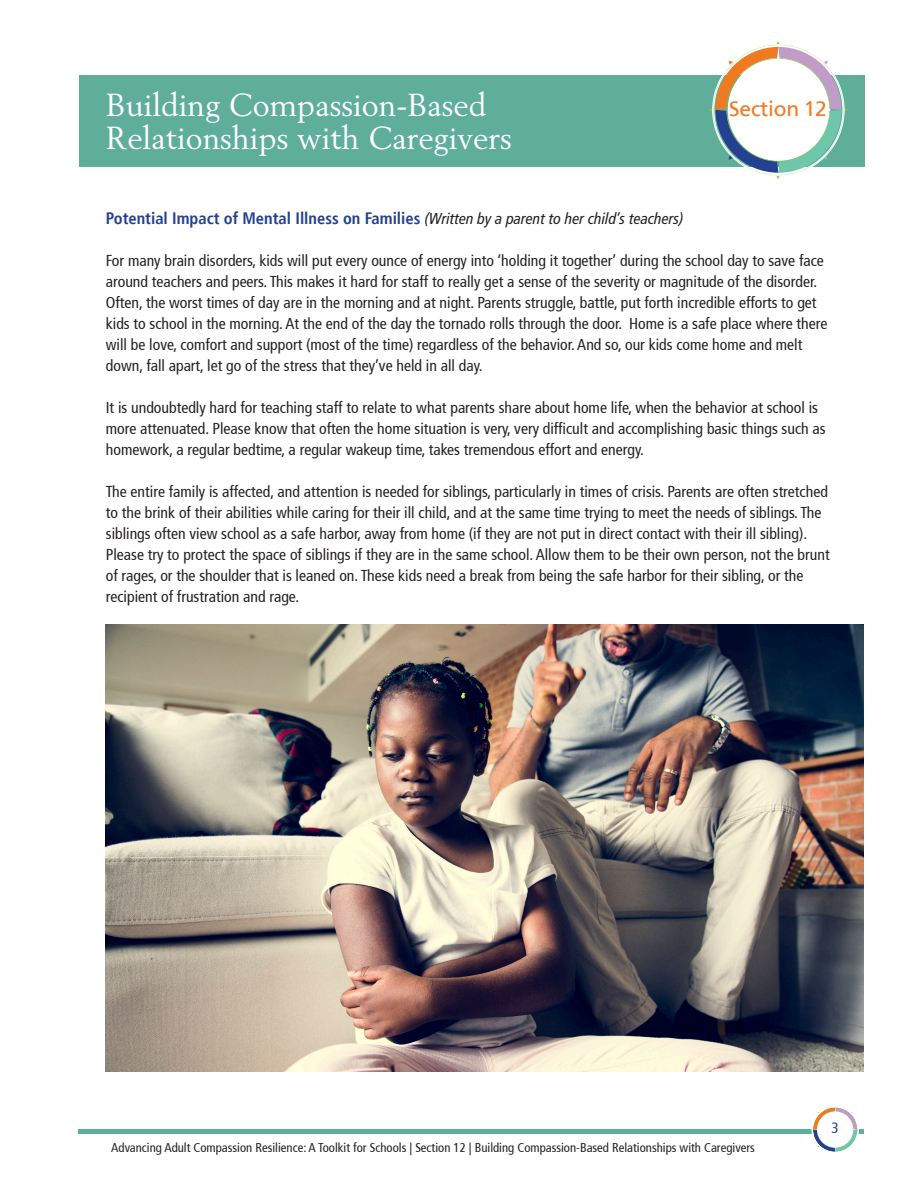
<style>
.page{position:relative;width:918px;height:1188px;background:#fff}
.page>*{position:absolute;margin:0;border:0;box-sizing:border-box;transform-origin:0 0}
.t1{font:31.5px "Berling";color:#fff}
.t2{font:21px "Frutiger";letter-spacing:-.01em;color:#f07a22}
.t3{font:700 condensed 16.5px "Frutiger";color:#234190}
.t4{font:condensed 15.75px/21px "Frutiger";color:#231f20}
.t5{font:condensed 15px "Frutiger";color:#234190}
.t6{font:condensed 12.75px "Frutiger";color:#231f20}
.s1{font-family:"Frutiger LT Pro";font-weight:400;font-style:italic;font-size:15.75px;color:#231f20}
</style>
<div class="page">
<hr style="left:79px;top:1130px;width:785px;height:4px;background:#5fae9a">
<svg style="left:810px;top:1107px;width:50px;height:45px"></svg>
<div style="left:79px;top:75px;width:786px;height:91px;background:#5fae9a"></div>
<svg style="left:708px;top:41px;width:140px;height:138px"></svg>
<img style="left:106px;top:624px;width:758px;height:447px">
<p class="t1" style="left:106px;top:85px;width:382px">Building Compassion-Based</p>
<p class="t1" style="left:106px;top:118px;width:407px">Relationships with Caregivers</p>
<p class="t2" style="left:729px;top:99px;width:99px">Section 12</p>
<p class="t3" style="left:106px;top:211px;width:579px">Potential Impact of Mental Illness on Families <span class="s1">(Written by a parent to her child’s teachers)</span></p>
<p class="t4" style="left:106px;top:251px;width:723px">For many brain disorders, kids will put every ounce of energy into ‘holding it together’ during the school day to save face around teachers and peers. This makes it hard for staff to really get a sense of the severity or magnitude of the disorder.<br>Often, the worst times of day are in the morning and at night. Parents struggle, battle, put forth incredible efforts to get kids to school in the morning. At the end of the day the tornado rolls through the door. Home is a safe place where there will be love, comfort and support (most of the time) regardless of the behavior. And so, our kids come home and melt down, fall apart, let go of the stress that they’ve held in all day.</p>
<p class="t4" style="left:106px;top:398px;width:721px">It is undoubtedly hard for teaching staff to relate to what parents share about home life, when the behavior at school is more attenuated. Please know that often the home situation is very, very difficult and accomplishing basic things such as homework, a regular bedtime, a regular wakeup time, takes tremendous effort and energy.</p>
<p class="t4" style="left:106px;top:482px;width:725px">The entire family is affected, and attention is needed for siblings, particularly in times of crisis. Parents are often stretched to the brink of their abilities while caring for their ill child, and at the same time trying to meet the needs of siblings. The siblings often view school as a safe harbor, away from home (if they are not put in direct contact with their ill sibling).<br>Please try to protect the space of siblings if they are in the same school. Allow them to be their own person, not the brunt of rages, or the shoulder that is leaned on. These kids need a break from being the safe harbor for their sibling, or the recipient of frustration and rage.</p>
<p class="t6" style="left:111px;top:1142px;width:645px">Advancing Adult Compassion Resilience: A Toolkit for Schools | Section 12 | Building Compassion-Based Relationships with Caregivers</p>
<p class="t5" style="left:832px;top:1122px;width:9px">3</p>
</div>
